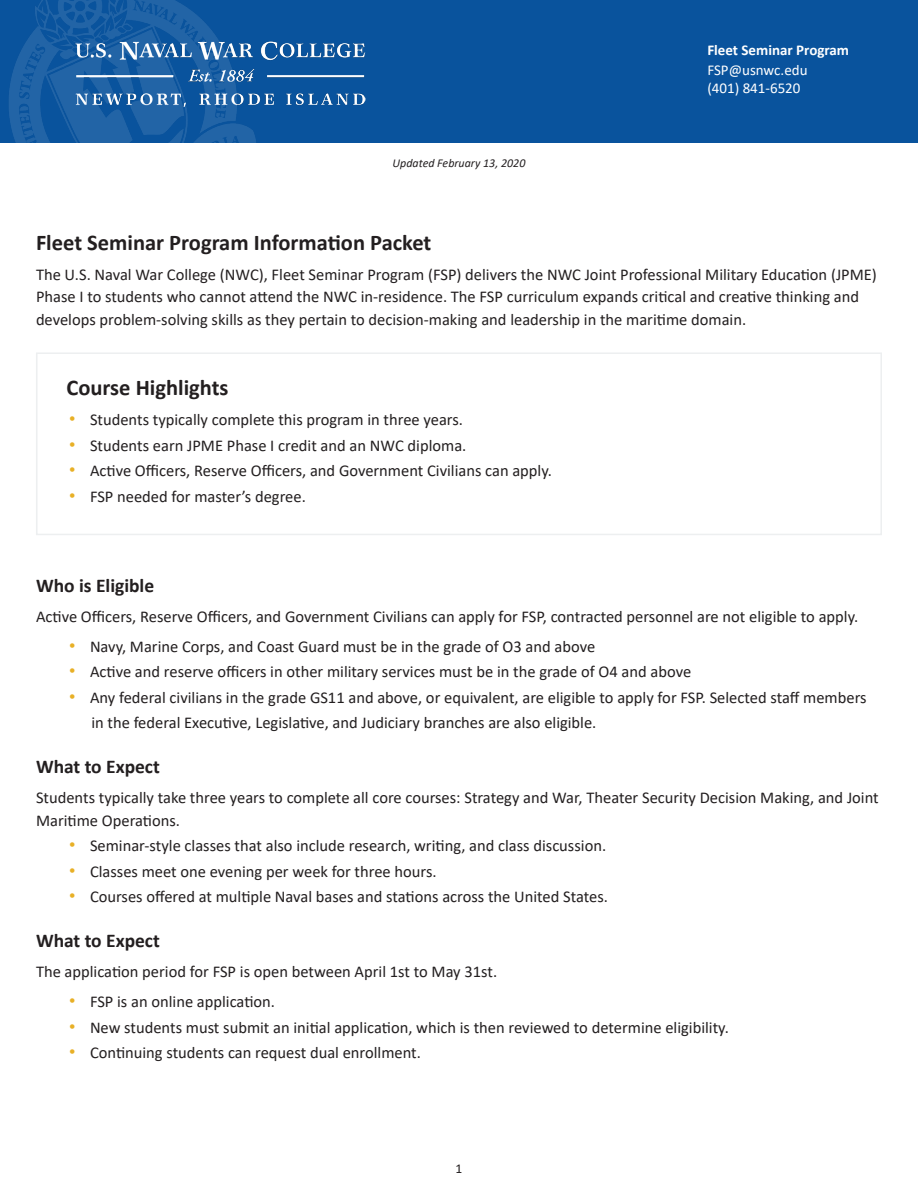
<style>
.page{position:relative;width:918px;height:1188px;background:#fff}
.page>*{position:absolute;margin:0;border:0;box-sizing:border-box;transform-origin:0 0}
.Paragraph{font:700 22.5px "Calibri";color:#231f20}
.Paragraph-2{font:700 19.5px "Calibri";color:#231f20}
.Paragraph-3{font:16.5px/22.5px "Calibri";color:#231f20}
.t1{font:15px "Calibri";color:#fff}
.t2{font:700 15px "Calibri";color:#fff}
.t3{font:13.5px "Calibri";color:#231f20}
.Paragraph-4{font:italic 12px "Calibri";color:#231f20}
.s1{font-family:"Arial";font-size:18px;color:#e8b026}
</style>
<div class="page">
<div style="left:0;top:0;width:918px;height:142px;background:#09539d"></div>
<img style="left:9px;top:0;width:356px;height:142px">
<div style="left:36px;top:352px;width:846px;height:183px;border:2px solid #edeff0"></div>
<p class="Paragraph-4" style="left:393px;top:155px;width:134px">Updated February 13, 2020</p>
<p class="t2" style="left:707px;top:39px;width:143px">Fleet Seminar Program</p>
<p class="t1" style="left:707px;top:59px;width:102px">FSP@usnwc.edu</p>
<p class="t1" style="left:707px;top:77px;width:95px">(401) 841-6520</p>
<p class="Paragraph" style="left:36px;top:227px;width:397px">Fleet Seminar Program Information Packet</p>
<p class="Paragraph-3" style="left:36px;top:263px;width:842px">The U.S. Naval War College (NWC), Fleet Seminar Program (FSP) delivers the NWC Joint Professional Military Education (JPME)<br>Phase I to students who cannot attend the NWC in-residence. The FSP curriculum expands critical and creative thinking and develops problem-solving skills as they pertain to decision-making and leadership in the maritime domain.</p>
<p class="Paragraph" style="left:67px;top:372px;width:164px">Course Highlights</p>
<p class="Paragraph-3" style="left:69px;top:408px;width:395px"><span class="s1">•</span> Students typically complete this program in three years.</p>
<p class="Paragraph-3" style="left:69px;top:434px;width:399px"><span class="s1">•</span> Students earn JPME Phase I credit and an NWC diploma.</p>
<p class="Paragraph-3" style="left:69px;top:459px;width:484px"><span class="s1">•</span> Active Officers, Reserve Officers, and Government Civilians can apply.</p>
<p class="Paragraph-3" style="left:69px;top:485px;width:238px"><span class="s1">•</span> FSP needed for master’s degree.</p>
<p class="Paragraph-2" style="left:36px;top:572px;width:120px">Who is Eligible</p>
<p class="Paragraph-3" style="left:36px;top:605px;width:824px">Active Officers, Reserve Officers, and Government Civilians can apply for FSP, contracted personnel are not eligible to apply.</p>
<p class="Paragraph-3" style="left:69px;top:635px;width:528px"><span class="s1">•</span> Navy, Marine Corps, and Coast Guard must be in the grade of O3 and above</p>
<p class="Paragraph-3" style="left:69px;top:660px;width:624px"><span class="s1">•</span> Active and reserve officers in other military services must be in the grade of O4 and above</p>
<p class="Paragraph-3" style="left:91px;top:684px;width:777px;line-height:25.5px;text-indent:-22px"><span class="s1">•</span> Any federal civilians in the grade GS11 and above, or equivalent, are eligible to apply for FSP. Selected staff members in the federal Executive, Legislative, and Judiciary branches are also eligible.</p>
<p class="Paragraph-2" style="left:36px;top:753px;width:125px">What to Expect</p>
<p class="Paragraph-3" style="left:36px;top:786px;width:844px">Students typically take three years to complete all core courses: Strategy and War, Theater Security Decision Making, and Joint<br>Maritime Operations.</p>
<p class="Paragraph-3" style="left:69px;top:834px;width:539px"><span class="s1">•</span> Seminar-style classes that also include research, writing, and class discussion.</p>
<p class="Paragraph-3" style="left:69px;top:860px;width:369px"><span class="s1">•</span> Classes meet one evening per week for three hours.</p>
<p class="Paragraph-3" style="left:69px;top:885px;width:541px"><span class="s1">•</span> Courses offered at multiple Naval bases and stations across the United States.</p>
<p class="Paragraph-2" style="left:36px;top:927px;width:125px">What to Expect</p>
<p class="Paragraph-3" style="left:36px;top:960px;width:463px">The application period for FSP is open between April 1st to May 31st.</p>
<p class="Paragraph-3" style="left:69px;top:990px;width:208px"><span class="s1">•</span> FSP is an online application.</p>
<p class="Paragraph-3" style="left:69px;top:1016px;width:661px"><span class="s1">•</span> New students must submit an initial application, which is then reviewed to determine eligibility.</p>
<p class="Paragraph-3" style="left:69px;top:1041px;width:354px"><span class="s1">•</span> Continuing students can request dual enrollment.</p>
<p class="t3" style="left:456px;top:1159px;width:8px">1</p>
</div>
